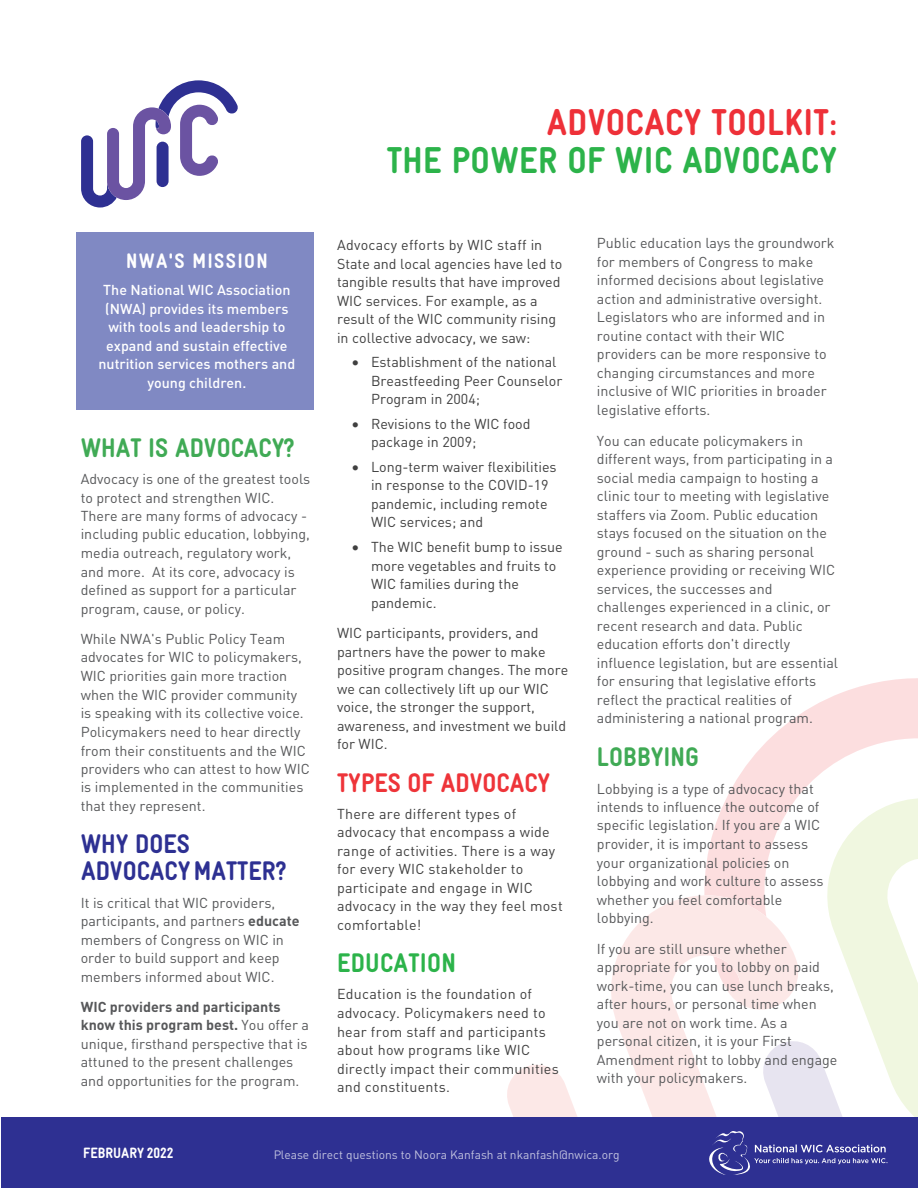
<style>
.page{position:relative;width:918px;height:1188px;background:#fff}
.page>*{position:absolute;margin:0;border:0;box-sizing:border-box;transform-origin:0 0}
.t1{font:900 37.5px/37.5px "WIC Gravur Condensed";letter-spacing:.01em;color:#2cb34a;text-align:right}
.Paragraph_Style_1{font:900 27px "WIC Gravur Condensed";color:#40aa55}
.Paragraph_Style_1-2{font:900 27px/27px "WIC Gravur Condensed";color:#2d3092}
.Paragraph_Style_1-3{font:900 27px "WIC Gravur Condensed";color:#ee3439}
.Paragraph_Style_1-4{font:900 27px "WIC Gravur Condensed";letter-spacing:.01em;color:#2cb34a}
.subheads{font:900 21px "WIC Gravur Condensed";letter-spacing:.065em;color:#fff}
.t2{font:900 15px "WIC Gravur Condensed";color:#fff}
.Paragraph_Style_1-5{font:14.25px/18.6px "DIN Pro";color:#57585a}
.Paragraph_Style_1-6{font:14.25px/18.6px "DIN Pro";color:#404040}
.Paragraph_Style_1-7{font:14.25px/18.6px "DIN Pro";letter-spacing:.02em;color:#404040}
.subheads-2{font:500 14.25px/18.6px "DIN Pro";color:#fff;text-align:center}
.t3{font:12px "DIN Pro";color:#fff}
.s1{font-weight:700}
.s2{color:#ee3038}
</style>
<div class="page">
<svg style="left:705px;top:678px;width:213px;height:205px;fill:#fcdedf"></svg>
<svg style="left:503px;top:883px;width:256px;height:235px"></svg>
<svg style="left:759px;top:797px;width:159px;height:321px"></svg>
<div style="left:2px;top:1118px;width:916px;height:70px;background:#2e3092"></div>
<svg style="left:81px;top:80px;width:157px;height:128px"></svg>
<svg style="left:709px;top:1131px;width:178px;height:44px"></svg>
<div style="left:76px;top:232px;width:238px;height:178px;background:#8089c3"></div>
<p class="subheads" style="left:126px;top:249px;width:143px">NWA'S MISSION</p>
<p class="subheads-2" style="left:99px;top:280px;width:198px">The National WIC Association (NWA) provides its members with tools and leadership to expand and sustain effective nutrition services mothers and young children.</p>
<p class="Paragraph_Style_1" style="left:81px;top:432px;width:216px">WHAT IS ADVOCACY?</p>
<p class="Paragraph_Style_1-5" style="left:81px;top:468px;width:231px">Advocacy is one of the greatest tools to protect and strengthen WIC.<br>There are many forms of advocacy - including public education, lobbying, media outreach, regulatory work, and more. At its core, advocacy is defined as support for a particular program, cause, or policy.</p>
<p class="Paragraph_Style_1-5" style="left:81px;top:629px;width:231px">While NWA's Public Policy Team advocates for WIC to policymakers, WIC priorities gain more traction when the WIC provider community is speaking with its collective voice.<br>Policymakers need to hear directly from their constituents and the WIC providers who can attest to how WIC is implemented in the communities that they represent.</p>
<p class="Paragraph_Style_1-2" style="left:81px;top:831px;width:207px">WHY DOES<br>ADVOCACY MATTER?</p>
<p class="Paragraph_Style_1-5" style="left:81px;top:892px;width:220px">It is critical that WIC providers, participants, and partners <span class="s1">educate </span>members of Congress on WIC in order to build support and keep members informed about WIC.</p>
<p class="Paragraph_Style_1-5" style="left:81px;top:997px;width:230px"><span class="s1">WIC providers and participants know this program best.</span> You offer a unique, firsthand perspective that is attuned to the present challenges and opportunities for the program.</p>
<p class="t1" style="left:387px;top:104px;width:452px"><span class="s2">ADVOCACY TOOLKIT:<br></span>THE POWER OF WIC ADVOCACY</p>
<p class="Paragraph_Style_1-6" style="left:337px;top:235px;width:227px">Advocacy efforts by WIC staff in State and local agencies have led to tangible results that have improved WIC services. For example, as a result of the WIC community rising in collective advocacy, we saw:</p>
<p class="Paragraph_Style_1-6" style="left:371px;top:352px;width:193px;text-indent:-19px">• Establishment of the national<br>Breastfeeding Peer Counselor<br>Program in 2004;</p>
<p class="Paragraph_Style_1-6" style="left:371px;top:414px;width:161px;text-indent:-19px">• Revisions to the WIC food package in 2009;</p>
<p class="Paragraph_Style_1-6" style="left:371px;top:457px;width:187px;text-indent:-19px">• Long-term waiver flexibilities in response to the COVID-19 pandemic, including remote<br>WIC services; and</p>
<p class="Paragraph_Style_1-6" style="left:371px;top:537px;width:193px;text-indent:-19px">• The WIC benefit bump to issue more vegetables and fruits to<br>WIC families during the pandemic.</p>
<p class="Paragraph_Style_1-6" style="left:337px;top:623px;width:233px">WIC participants, providers, and partners have the power to make positive program changes. The more we can collectively lift up our WIC voice, the stronger the support, awareness, and investment we build for WIC.</p>
<p class="Paragraph_Style_1-3" style="left:337px;top:767px;width:215px">TYPES OF ADVOCACY</p>
<p class="Paragraph_Style_1-7" style="left:337px;top:803px;width:227px">There are different types of advocacy that encompass a wide range of activities. There is a way for every WIC stakeholder to participate and engage in WIC advocacy in the way they feel most comfortable!</p>
<p class="Paragraph_Style_1-4" style="left:337px;top:948px;width:120px">EDUCATION</p>
<p class="Paragraph_Style_1-7" style="left:337px;top:984px;width:223px">Education is the foundation of advocacy. Policymakers need to hear from staff and participants about how programs like WIC directly impact their communities and constituents.</p>
<p class="Paragraph_Style_1-5" style="left:597px;top:233px;width:239px">Public education lays the groundwork for members of Congress to make informed decisions about legislative action and administrative oversight.<br>Legislators who are informed and in routine contact with their WIC providers can be more responsive to changing circumstances and more inclusive of WIC priorities in broader legislative efforts.</p>
<p class="Paragraph_Style_1-5" style="left:597px;top:430px;width:243px">You can educate policymakers in different ways, from participating in a social media campaign to hosting a clinic tour to meeting with legislative staffers via Zoom. Public education stays focused on the situation on the ground - such as sharing personal experience providing or receiving WIC services, the successes and challenges experienced in a clinic, or recent research and data. Public education efforts don't directly influence legislation, but are essential for ensuring that legislative efforts reflect the practical realities of administering a national program.</p>
<p class="Paragraph_Style_1" style="left:597px;top:742px;width:104px">LOBBYING</p>
<p class="Paragraph_Style_1-5" style="left:597px;top:778px;width:228px">Lobbying is a type of advocacy that intends to influence the outcome of specific legislation. If you are a WIC provider, it is important to assess your organizational policies on lobbying and work culture to assess whether you feel comfortable lobbying.</p>
<p class="Paragraph_Style_1-5" style="left:597px;top:938px;width:242px">If you are still unsure whether appropriate for you to lobby on paid work-time, you can use lunch breaks, after hours, or personal time when you are not on work time. As a personal citizen, it is your First<br>Amendment right to lobby and engage with your policymakers.</p>
<p class="t2" style="left:83px;top:1145px;width:92px">FEBRUARY 2022</p>
<p class="t3" style="left:273px;top:1146px;width:348px">Please direct questions to Noora Kanfash at nkanfash@nwica.org</p>
</div>
